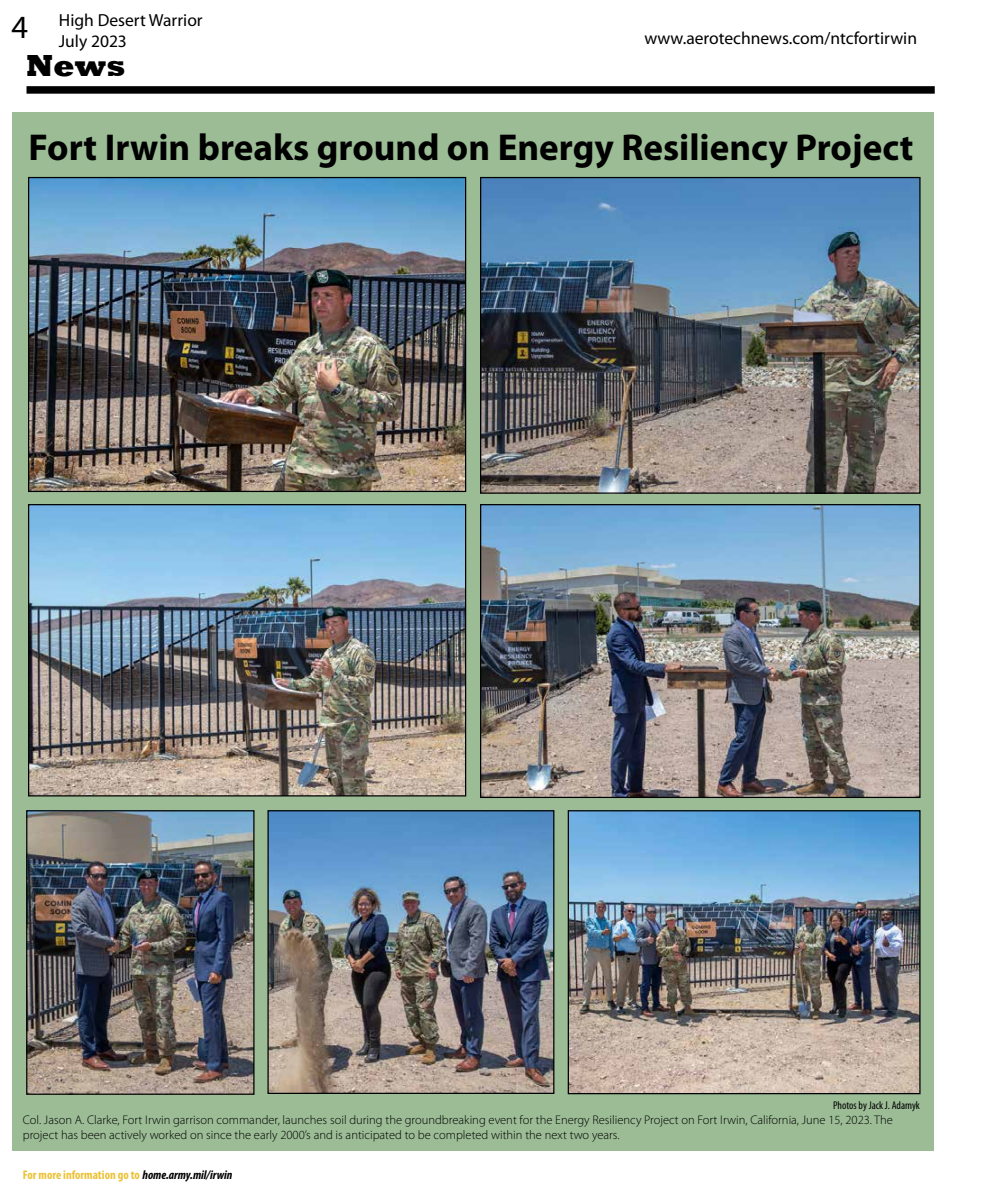
<style>
.page{position:relative;width:989px;height:1193px;background:#fff}
.page>*{position:absolute;margin:0;border:0;box-sizing:border-box;transform-origin:0 0}
.t1{font:700 37.5px "Myriad Pro";color:#000}
.t2{font:800 31.25px "Rockwell";color:#000}
.t3{font:17.5px/21px "Myriad Pro";color:#000}
.t4{font:300 12.5px/15px "Myriad Pro";color:#000}
.t5{font:700 condensed 12.5px "Myriad Pro";color:#ecc134}
.t6{font:condensed 11.25px "Myriad Pro";color:#000}
.s1{font-size:32.5px}
.s2{font-style:italic;color:#000}
</style>
<div class="page">
<div style="left:27px;top:86px;width:907px;height:8px;background:#000"></div>
<div style="left:12px;top:112px;width:921px;height:1039px;background:#9bbc95"></div>
<img style="left:30px;top:179px;width:434px;height:311px">
<div style="left:28px;top:177px;width:438px;height:315px;border:1px solid #000"></div>
<img style="left:482px;top:179px;width:436px;height:313px">
<div style="left:480px;top:177px;width:440px;height:317px;border:1px solid #000"></div>
<img style="left:30px;top:506px;width:434px;height:288px">
<div style="left:28px;top:504px;width:438px;height:292px;border:1px solid #000"></div>
<img style="left:482px;top:506px;width:436px;height:290px">
<div style="left:480px;top:504px;width:440px;height:294px;border:1px solid #000"></div>
<img style="left:28px;top:812px;width:224px;height:280px">
<div style="left:26px;top:810px;width:228px;height:284px;border:1px solid #000"></div>
<img style="left:269px;top:812px;width:283px;height:280px">
<div style="left:267px;top:810px;width:287px;height:284px;border:1px solid #000"></div>
<img style="left:569px;top:812px;width:349px;height:280px">
<div style="left:567px;top:810px;width:353px;height:284px;border:1px solid #000"></div>
<h3 class="t3" style="left:59px;top:9px;width:145px;text-indent:-47px"><span class="s1">4</span> High Desert Warrior<br>July 2023</h3>
<h2 class="t2" style="left:27px;top:48px;width:100px">News</h2>
<h3 class="t3" style="left:644px;top:27px;width:274px">www.aerotechnews.com/ntcfortirwin</h3>
<h1 class="t1" style="left:29px;top:123px;width:886px">Fort irwin breaks ground on Energy Resiliency Project</h1>
<p class="t6" style="left:832px;top:1098px;width:88px">Photos by Jack J. Adamyk</p>
<p class="t4" style="left:23px;top:1111px;width:871px">Col. Jason A. Clarke, Fort Irwin garrison commander, launches soil during the groundbreaking event for the Energy Resiliency Project on Fort Irwin, California, June 15, 2023. The project has been actively worked on since the early 2000’s and is anticipated to be completed within the next two years.</p>
<p class="t5" style="left:23px;top:1166px;width:211px">For more information go to <span class="s2">home.army.mil/irwin</span></p>
</div>
